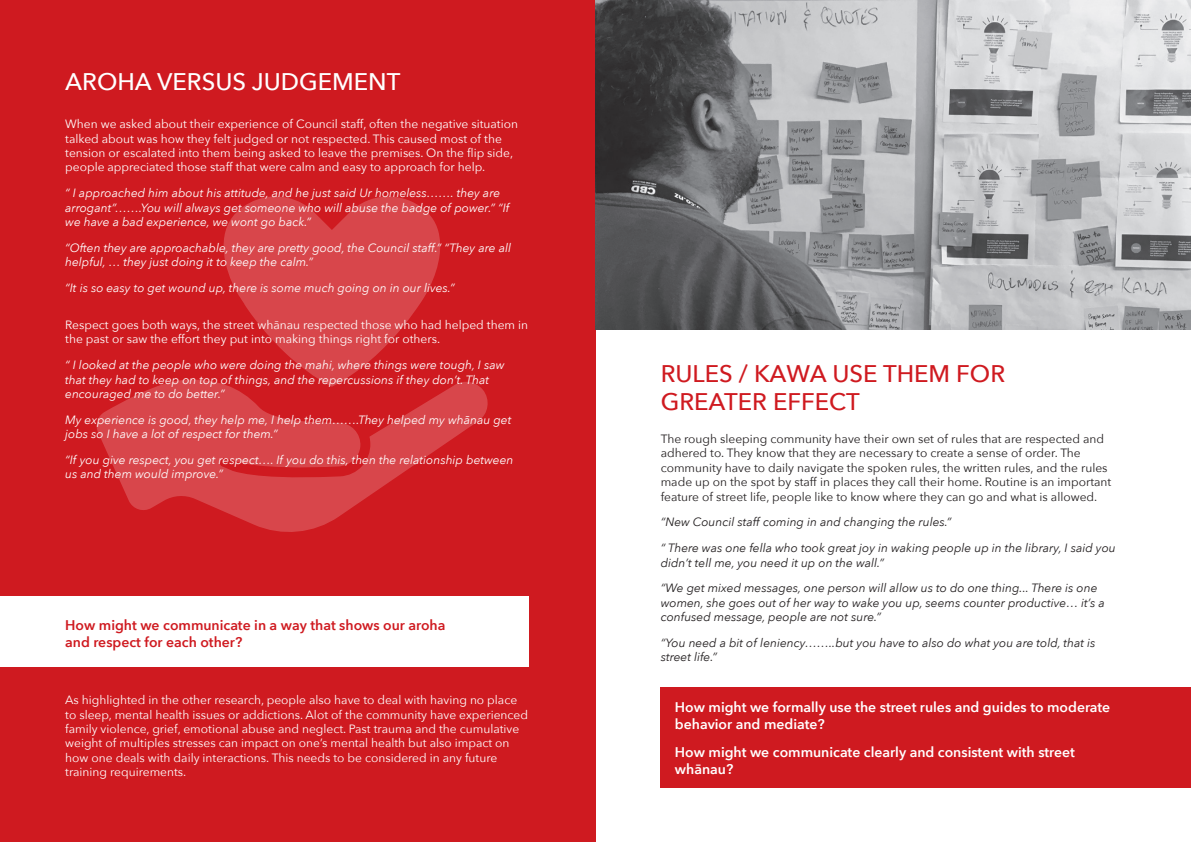
<style>
.page{position:relative;width:1191px;height:842px;background:#fff}
.page>*{position:absolute;margin:0;border:0;box-sizing:border-box;transform-origin:0 0}
.t1{font:500 24px/28.8px "Avenir Next";color:#cf1a20}
.t2{font:500 24px "Avenir Next";color:#fff}
.t3{font:600 14px/16.8px "Avenir Next";color:#fff}
.t4{font:600 14px/16.8px "Avenir Next";color:#cf1a20}
.t5{font:12px/14.4px "Avenir Next";color:#fff}
.t6{font:italic 12px/14.4px "Avenir Next";color:#fff}
.t7{font:italic 12px/25.7px "Avenir Next";color:#231f20}
.t8{font:12px/14.4px "Avenir Next";color:#231f20}
</style>
<div class="page">
<div style="left:0;top:0;width:595px;height:842px;background:#cf1a20"></div>
<img style="left:595px;top:0;width:596px;height:329px">
<div style="left:660px;top:687px;width:531px;height:101px;background:#cf1a20"></div>
<div style="left:0;top:596px;width:528px;height:70px;background:#fff"></div>
<svg style="left:96px;top:196px;width:392px;height:336px"></svg>
<h1 class="t2" style="left:65px;top:61px;width:337px">AROHA VERSUS JUDGEMENT</h1>
<p class="t5" style="left:65px;top:116px;width:454px">When we asked about their experience of Council staff, often the negative situation talked about was how they felt judged or not respected. This caused most of the tension or escalated into them being asked to leave the premises. On the flip side, people appreciated those staff that were calm and easy to approach for help.</p>
<p class="t6" style="left:65px;top:185px;width:446px">“ I approached him about his attitude, and he just said Ur homeless……. they are arrogant”…….You will always get someone who will abuse the badge of power.” “If we have a bad experience, we wont go back.”</p>
<p class="t6" style="left:65px;top:240px;width:447px">“Often they are approachable, they are pretty good, the Council staff.” “They are all helpful, … they just doing it to keep the calm.”</p>
<p class="t6" style="left:65px;top:280px;width:391px">“It is so easy to get wound up, there is some much going on in our lives.”</p>
<p class="t5" style="left:65px;top:317px;width:464px">Respect goes both ways, the street whānau respected those who had helped them in the past or saw the effort they put into making things right for others.</p>
<p class="t6" style="left:65px;top:357px;width:441px">“ I looked at the people who were doing the mahi, where things were tough, I saw that they had to keep on top of things, and the repercussions if they don’t. That encouraged me to do better.”</p>
<p class="t6" style="left:65px;top:412px;width:448px">My experience is good, they help me, I help them…….They helped my whānau get jobs so I have a lot of respect for them.”</p>
<p class="t6" style="left:65px;top:452px;width:450px">“If you give respect, you get respect…. If you do this, then the relationship between us and them would improve.”</p>
<p class="t4" style="left:65px;top:616px;width:382px">How might we communicate in a way that shows our aroha and respect for each other?</p>
<p class="t5" style="left:65px;top:692px;width:464px">As highlighted in the other research, people also have to deal with having no place to sleep, mental health issues or addictions. Alot of the community have experienced family violence, grief, emotional abuse and neglect. Past trauma and the cumulative weight of multiples stresses can impact on one’s mental health but also impact on how one deals with daily interactions. This needs to be considered in any future training requirements.</p>
<h1 class="t1" style="left:660px;top:358px;width:346px">RULES / KAWA USE THEM FOR<br>GREATER EFFECT</h1>
<p class="t8" style="left:660px;top:431px;width:452px">The rough sleeping community have their own set of rules that are respected and adhered to. They know that they are necessary to create a sense of order. The community have to daily navigate the spoken rules, the written rules, and the rules made up on the spot by staff in places they call their home. Routine is an important feature of street life, people like to know where they can go and what is allowed.</p>
<p class="t7" style="left:660px;top:509px;width:456px">“New Council staff coming in and changing the rules.”<br>“ There was one fella who took great joy in waking people up in the library, I said you</p>
<p class="t7" style="left:660px;top:549px;width:438px">didn’t tell me, you need it up on the wall.”<br>“We get mixed messages, one person will allow us to do one thing... There is one</p>
<p class="t7" style="left:660px;top:595px;width:445px;line-height:14.4px">women, she goes out of her way to wake you up, seems counter productive… it’s a confused message, people are not sure.”</p>
<p class="t7" style="left:660px;top:635px;width:436px;line-height:14.4px">“You need a bit of leniency……..but you have to also do what you are told, that is street life.”</p>
<p class="t3" style="left:675px;top:698px;width:437px">How might we formally use the street rules and guides to moderate behavior and mediate?</p>
<p class="t3" style="left:675px;top:743px;width:401px">How might we communicate clearly and consistent with street whānau?</p>
</div>
